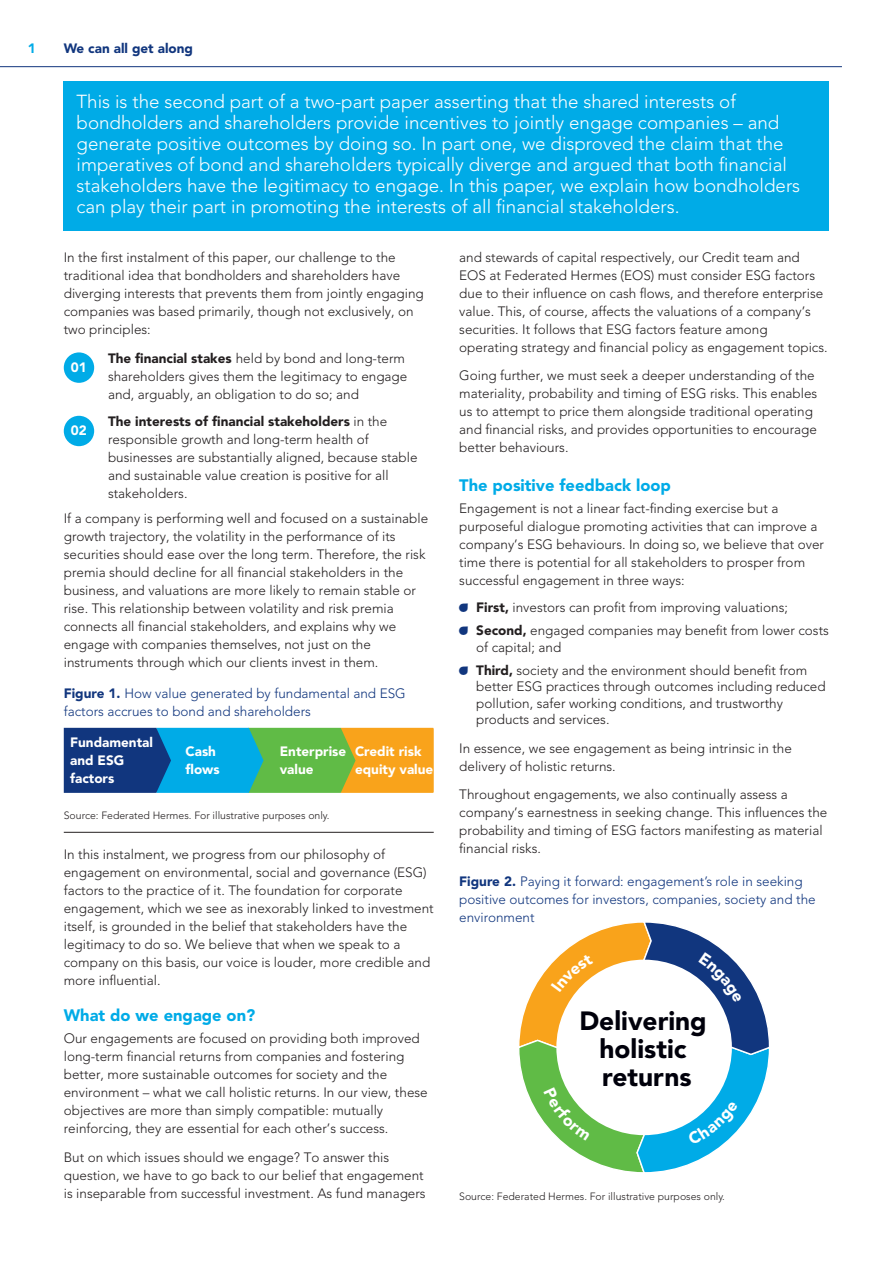
<style>
.page{position:relative;width:893px;height:1263px;background:#fff}
.page>*{position:absolute;margin:0;border:0;box-sizing:border-box;transform-origin:0 0}
.t1{font:900 26.25px/27.9px "Avenir LT Std";color:#00000b;text-align:center}
.Intro_Para_FH{font:300 18.75px/21px "Avenir LT Std";color:#fff}
.Heading_1_FH{font:900 16.5px "Avenir LT Std";color:#00abe7}
.Body_Text_FH{font:300 13.5px/18px "Avenir LT Std";color:#231f20}
.Chart_Heading_FH{font:300 13.5px/18px "Avenir LT Std";color:#11367e}
.Chart_Heading_FH-2{font:900 13.5px/18px "Avenir LT Std";color:#fff}
.Document_Type_FH{font:900 13.5px "Avenir LT Std";color:#11367e}
.Body_Text_Bliss_9_11{font:900 13.5px "Avenir LT Std";color:#fff}
.Page_Numbers_FH{font:900 13.5px "Avenir LT Std";color:#00abe7}
.Source_FH{font:300 10.5px "Avenir LT Std";color:#231f20}
.Source_No_Line_FH{font:300 10.5px "Avenir LT Std";color:#231f20}
.s1{font-weight:900}
.s2{font-family:"Droplets";font-weight:400;font-size:15px;color:#11367e}
</style>
<div class="page">
<div style="left:64px;top:81px;width:765px;height:150px;background:#00abe7"></div>
<hr style="left:64px;top:832px;width:370px;height:1px;background:#231f20">
<div style="left:64px;top:352px;width:30px;height:31px;background:#00abe7;border-radius:50%"></div>
<div style="left:64px;top:416px;width:30px;height:30px;background:#00abe7;border-radius:50%"></div>
<svg style="left:64px;top:728px;width:370px;height:65px;background:#568d73"></svg>
<hr style="left:0;top:66px;width:842px;height:1px;background:#11367e">
<svg style="left:519px;top:922px;width:250px;height:251px"></svg>
<p class="Page_Numbers_FH" style="left:28px;top:40px;width:9px">1</p>
<p class="Document_Type_FH" style="left:64px;top:40px;width:131px">We can all get along</p>
<p class="Intro_Para_FH" style="left:77px;top:91px;width:725px">This is the second part of a two-part paper asserting that the shared interests of bondholders and shareholders provide incentives to jointly engage companies – and generate positive outcomes by doing so. In part one, we disproved the claim that the imperatives of bond and shareholders typically diverge and argued that both financial stakeholders have the legitimacy to engage. In this paper, we explain how bondholders can play their part in promoting the interests of all financial stakeholders.</p>
<p class="Body_Text_FH" style="left:64px;top:248px;width:362px">In the first instalment of this paper, our challenge to the traditional idea that bondholders and shareholders have diverging interests that prevents them from jointly engaging companies was based primarily, though not exclusively, on two principles:</p>
<p class="Body_Text_Bliss_9_11" style="left:71px;top:359px;width:17px">01</p>
<p class="Body_Text_FH" style="left:108px;top:349px;width:301px"><span class="s1">The financial stakes</span> held by bond and long-term shareholders gives them the legitimacy to engage and, arguably, an obligation to do so; and</p>
<p class="Body_Text_Bliss_9_11" style="left:71px;top:423px;width:17px">02</p>
<p class="Body_Text_FH" style="left:108px;top:412px;width:311px"><span class="s1">The interests of financial stakeholders</span> in the responsible growth and long-term health of businesses are substantially aligned, because stable and sustainable value creation is positive for all stakeholders.</p>
<p class="Body_Text_FH" style="left:64px;top:509px;width:366px">If a company is performing well and focused on a sustainable growth trajectory, the volatility in the performance of its securities should ease over the long term. Therefore, the risk premia should decline for all financial stakeholders in the business, and valuations are more likely to remain stable or rise. This relationship between volatility and risk premia connects all financial stakeholders, and explains why we engage with companies themselves, not just on the instruments through which our clients invest in them.</p>
<p class="Chart_Heading_FH" style="left:64px;top:684px;width:343px"><span class="s1">Figure 1.</span> How value generated by fundamental and ESG factors accrues to bond and shareholders</p>
<p class="Chart_Heading_FH-2" style="left:70px;top:734px;width:84px">Fundamental and ESG factors</p>
<p class="Chart_Heading_FH-2" style="left:185px;top:743px;width:36px">Cash flows</p>
<p class="Chart_Heading_FH-2" style="left:280px;top:743px;width:68px">Enterprise value</p>
<p class="Chart_Heading_FH-2" style="left:355px;top:743px;width:80px">Credit risk equity value</p>
<p class="Source_FH" style="left:64px;top:809px;width:267px">Source: Federated Hermes. For illustrative purposes only.</p>
<p class="Body_Text_FH" style="left:64px;top:845px;width:371px">In this instalment, we progress from our philosophy of engagement on environmental, social and governance (ESG) factors to the practice of it. The foundation for corporate engagement, which we see as inexorably linked to investment itself, is grounded in the belief that stakeholders have the legitimacy to do so. We believe that when we speak to a company on this basis, our voice is louder, more credible and more influential.</p>
<p class="Heading_1_FH" style="left:64px;top:1005px;width:193px">What do we engage on?</p>
<p class="Body_Text_FH" style="left:64px;top:1030px;width:365px">Our engagements are focused on providing both improved long-term financial returns from companies and fostering better, more sustainable outcomes for society and the environment – what we call holistic returns. In our view, these objectives are more than simply compatible: mutually reinforcing, they are essential for each other’s success.</p>
<p class="Body_Text_FH" style="left:64px;top:1148px;width:363px">But on which issues should we engage? To answer this question, we have to go back to our belief that engagement is inseparable from successful investment. As fund managers</p>
<p class="Body_Text_FH" style="left:459px;top:248px;width:370px">and stewards of capital respectively, our Credit team and EOS at Federated Hermes (EOS) must consider ESG factors due to their influence on cash flows, and therefore enterprise value. This, of course, affects the valuations of a company’s securities. It follows that ESG factors feature among operating strategy and financial policy as engagement topics.</p>
<p class="Body_Text_FH" style="left:459px;top:367px;width:360px">Going further, we must seek a deeper understanding of the materiality, probability and timing of ESG risks. This enables us to attempt to price them alongside traditional operating and financial risks, and provides opportunities to encourage better behaviours.</p>
<p class="Heading_1_FH" style="left:459px;top:475px;width:213px">The positive feedback loop</p>
<p class="Body_Text_FH" style="left:459px;top:500px;width:366px">Engagement is not a linear fact-finding exercise but a purposeful dialogue promoting activities that can improve a company’s ESG behaviours. In doing so, we believe that over time there is potential for all stakeholders to prosper from successful engagement in three ways:</p>
<p class="Body_Text_FH" style="left:459px;top:599px;width:330px"><span class="s2">A</span> <span class="s1">First,</span> investors can profit from improving valuations;</p>
<p class="Body_Text_FH" style="left:476px;top:622px;width:354px;line-height:16.5px;text-indent:-17px"><span class="s2">A</span> <span class="s1">Second,</span> engaged companies may benefit from lower costs of capital; and</p>
<p class="Body_Text_FH" style="left:476px;top:662px;width:351px;line-height:16.5px;text-indent:-17px"><span class="s2">A</span> <span class="s1">Third,</span> society and the environment should benefit from better ESG practices through outcomes including reduced pollution, safer working conditions, and trustworthy products and services.</p>
<p class="Body_Text_FH" style="left:459px;top:739px;width:334px">In essence, we see engagement as being intrinsic in the delivery of holistic returns.</p>
<p class="Body_Text_FH" style="left:459px;top:786px;width:370px">Throughout engagements, we also continually assess a company’s earnestness in seeking change. This influences the probability and timing of ESG factors manifesting as material financial risks.</p>
<p class="Chart_Heading_FH" style="left:459px;top:873px;width:358px"><span class="s1">Figure 2.</span> Paying it forward: engagement’s role in seeking positive outcomes for investors, companies, society and the environment</p>
<p class="t1" style="left:579px;top:1007px;width:129px">Delivering holistic returns</p>
<p class="Source_No_Line_FH" style="left:459px;top:1191px;width:267px">Source: Federated Hermes. For illustrative purposes only.</p>
</div>
